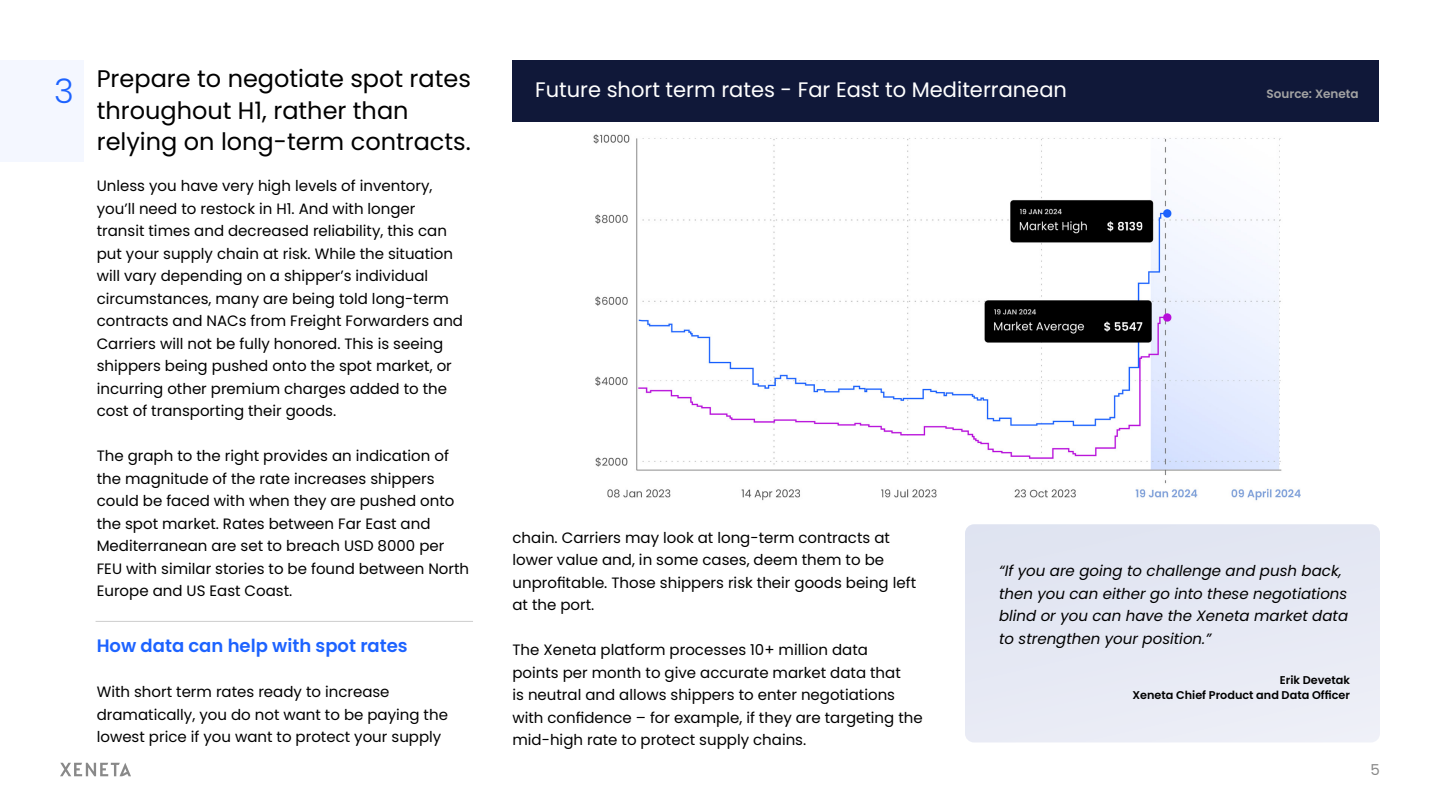
<style>
.page{position:relative;width:1440px;height:810px;background:#fff}
.page>*{position:absolute;margin:0;border:0;box-sizing:border-box;transform-origin:0 0}
.t1{font:300 33.75px "Poppins";color:#1d63ff}
.t2{font:24px/31.5px "Poppins";color:#000}
.t3{font:21px "Poppins";color:#fff}
.t4{font:600 18px "Poppins";color:#1d63ff}
.t5{font:15px/22.5px "Poppins";color:#000}
.t6{font:italic 15px/22.5px "Poppins";color:#000}
.t7{font:15px "Poppins";color:#898989}
.t8{font:600 12px "Poppins";color:#a3a3a3}
.t9{font:600 11.25px/15px "Poppins";color:#000;text-align:right}
</style>
<div class="page">
<svg style="left:60px;top:763px;width:71px;height:13px"></svg>
<div style="left:0;top:60px;width:84px;height:102px;background:#f4f7ff"></div>
<hr style="left:96px;top:621px;width:377px;height:1px;background:#999">
<div style="left:965px;top:524px;width:415px;height:218px;background:#e5e8f4;border-radius:9px"></div>
<div style="left:513px;top:60px;width:866px;height:62px;background:#101839"></div>
<img style="left:593px;top:134px;width:708px;height:367px">
<h1 class="t1" style="left:54px;top:72px;width:21px">3</h1>
<h2 class="t2" style="left:97px;top:63px;width:376px">Prepare to negotiate spot rates throughout H1, rather than relying on long-term contracts.</h2>
<p class="t5" style="left:97px;top:175px;width:368px">Unless you have very high levels of inventory, you’ll need to restock in H1. And with longer transit times and decreased reliability, this can put your supply chain at risk. While the situation will vary depending on a shipper’s individual circumstances, many are being told long-term contracts and NACs from Freight Forwarders and Carriers will not be fully honored. This is seeing shippers being pushed onto the spot market, or incurring other premium charges added to the cost of transporting their goods.</p>
<p class="t5" style="left:97px;top:445px;width:374px">The graph to the right provides an indication of the magnitude of the rate increases shippers could be faced with when they are pushed onto the spot market. Rates between Far East and Mediterranean are set to breach USD 8000 per FEU with similar stories to be found between North Europe and US East Coast.</p>
<p class="t4" style="left:97px;top:636px;width:312px">How data can help with spot rates</p>
<p class="t5" style="left:97px;top:681px;width:353px">With short term rates ready to increase dramatically, you do not want to be paying the lowest price if you want to protect your supply</p>
<h3 class="t3" style="left:535px;top:78px;width:533px">Future short term rates - Far East to Mediterranean</h3>
<p class="t8" style="left:1267px;top:87px;width:94px">Source: Xeneta</p>
<p class="t5" style="left:513px;top:527px;width:405px">chain. Carriers may look at long-term contracts at lower value and, in some cases, deem them to be unprofitable. Those shippers risk their goods being left at the port.</p>
<p class="t5" style="left:513px;top:639px;width:412px">The Xeneta platform processes 10+ million data<br>points per month to give accurate market data that<br>is neutral and allows shippers to enter negotiations with confidence – for example, if they are targeting the mid-high rate to protect supply chains.</p>
<p class="t6" style="left:999px;top:560px;width:351px">“If you are going to challenge and push back, then you can either go into these negotiations blind or you can have the Xeneta market data to strengthen your position.”</p>
<p class="t9" style="left:1132px;top:672px;width:219px">Erik Devetak<br>Xeneta Chief Product and Data Officer</p>
<p class="t7" style="left:1371px;top:762px;width:11px">5</p>
</div>
